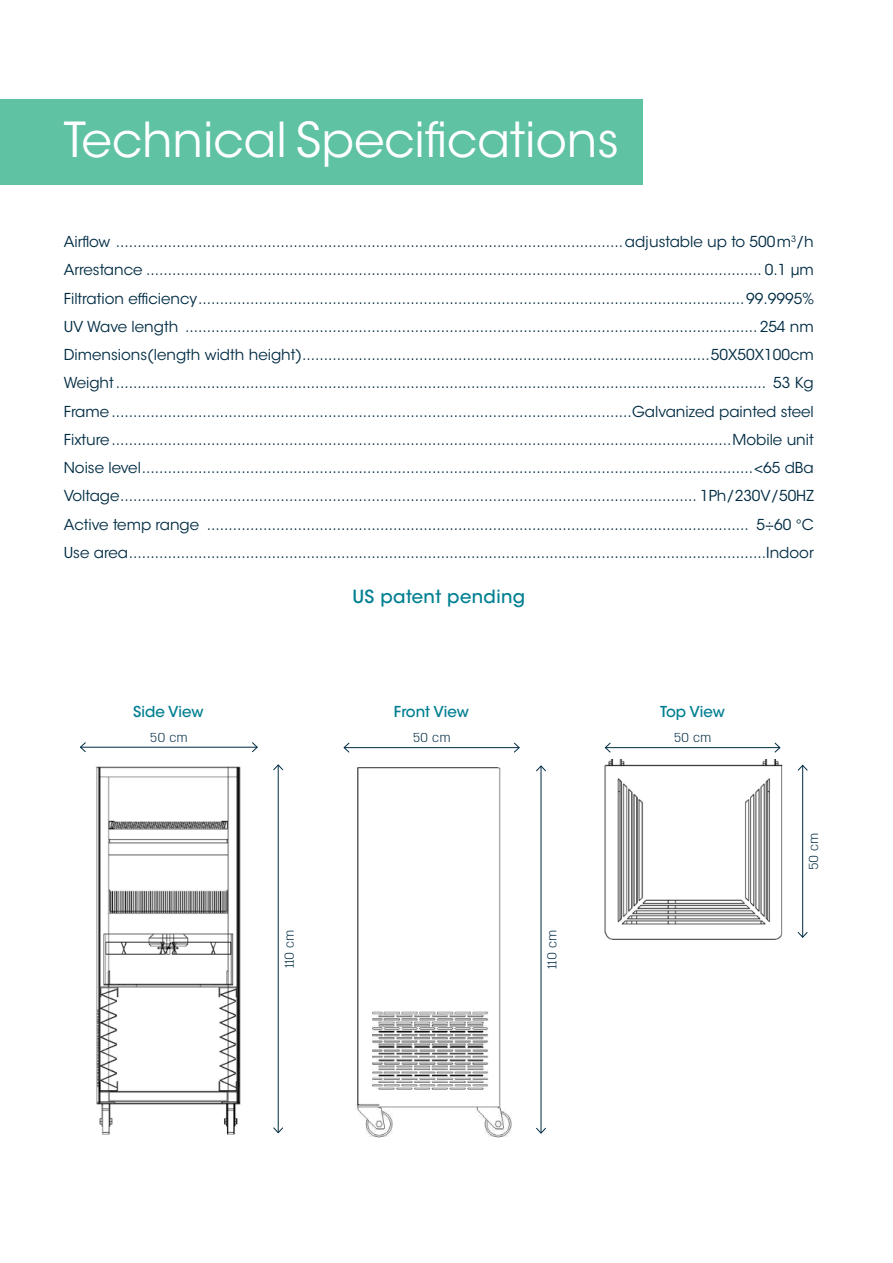
<style>
.page{position:relative;width:893px;height:1263px;background:#fff}
.page>*{position:absolute;margin:0;border:0;box-sizing:border-box;transform-origin:0 0}
.t1{font:47.85px "ITC Avant Garde Std";color:#fff}
.t2{font:500 18px "ITC Avant Garde Std";letter-spacing:.02em;color:#007f91}
.t3{font:15px/28.2px "ITC Avant Garde Std";color:#002c44;text-align:justify}
.t4{font:300 15px "Almoni Neue DL4.0 AAA";color:#002c44}
.t5{font:500 15px "ITC Avant Garde Std";color:#007f91}
</style>
<div class="page">
<div style="left:0;top:99px;width:642px;height:85px;background:#5ec2a3"></div>
<hr style="left:344px;top:747px;width:175px;height:1px;background:#002c44">
<svg style="left:343px;top:742px;width:7px;height:11px"></svg>
<svg style="left:513px;top:742px;width:7px;height:11px"></svg>
<hr style="left:541px;top:766px;width:1px;height:367px;background:#002c44">
<svg style="left:536px;top:1127px;width:10px;height:7px"></svg>
<svg style="left:536px;top:765px;width:10px;height:7px"></svg>
<hr style="left:605px;top:747px;width:175px;height:1px;background:#002c44">
<svg style="left:604px;top:742px;width:7px;height:11px"></svg>
<svg style="left:774px;top:742px;width:7px;height:11px"></svg>
<hr style="left:802px;top:765px;width:1px;height:172px;background:#002c44">
<svg style="left:797px;top:931px;width:11px;height:7px"></svg>
<svg style="left:797px;top:764px;width:11px;height:7px"></svg>
<img style="left:357px;top:767px;width:155px;height:371px">
<img style="left:96px;top:766px;width:145px;height:369px">
<hr style="left:80px;top:747px;width:177px;height:1px;background:#002c44">
<svg style="left:80px;top:742px;width:6px;height:11px"></svg>
<svg style="left:251px;top:742px;width:7px;height:11px"></svg>
<hr style="left:278px;top:765px;width:1px;height:368px;background:#002c44">
<svg style="left:273px;top:1127px;width:10px;height:6px"></svg>
<svg style="left:273px;top:764px;width:11px;height:7px"></svg>
<img style="left:604px;top:759px;width:179px;height:181px">
<h1 class="t1" style="left:64px;top:110px;width:557px">Technical Specifications</h1>
<p class="t3" style="left:64px;top:228px;width:752px">Airflow .....................................................................................................................adjustable up to 500m<sup>3</sup>/h Arrestance .............................................................................................................................................. 0.1 µm Filtration efficiency..............................................................................................................................99.9995% UV Wave length .................................................................................................................................... 254 nm Dimensions(length width height)..............................................................................................50X50X100cm Weight...................................................................................................................................................... 53 Kg Frame........................................................................................................................Galvanized painted steel Fixture...............................................................................................................................................Mobile unit Noise level.............................................................................................................................................&lt;65 dBa Voltage..................................................................................................................................... 1Ph/230V/50HZ Active temp range ............................................................................................................................. 5÷60 °C Use area...................................................................................................................................................Indoor</p>
<p class="t2" style="left:352px;top:585px;width:174px">US patent pending</p>
<p class="t5" style="left:133px;top:703px;width:72px">Side View</p>
<p class="t5" style="left:660px;top:703px;width:66px">Top View</p>
<p class="t4" style="left:150px;top:726px;width:39px">50 cm</p>
<p class="t5" style="left:394px;top:703px;width:76px">Front View</p>
<p class="t4" style="left:413px;top:726px;width:39px">50 cm</p>
<p class="t4" style="left:674px;top:726px;width:39px">50 cm</p>
<p class="t4" style="left:278px;top:968px;width:40px;rotate:-90deg">110 cm</p>
<p class="t4" style="left:540px;top:969px;width:40px;rotate:-90deg">110 cm</p>
<p class="t4" style="left:802px;top:870px;width:39px;rotate:-90deg">50 cm</p>
</div>
